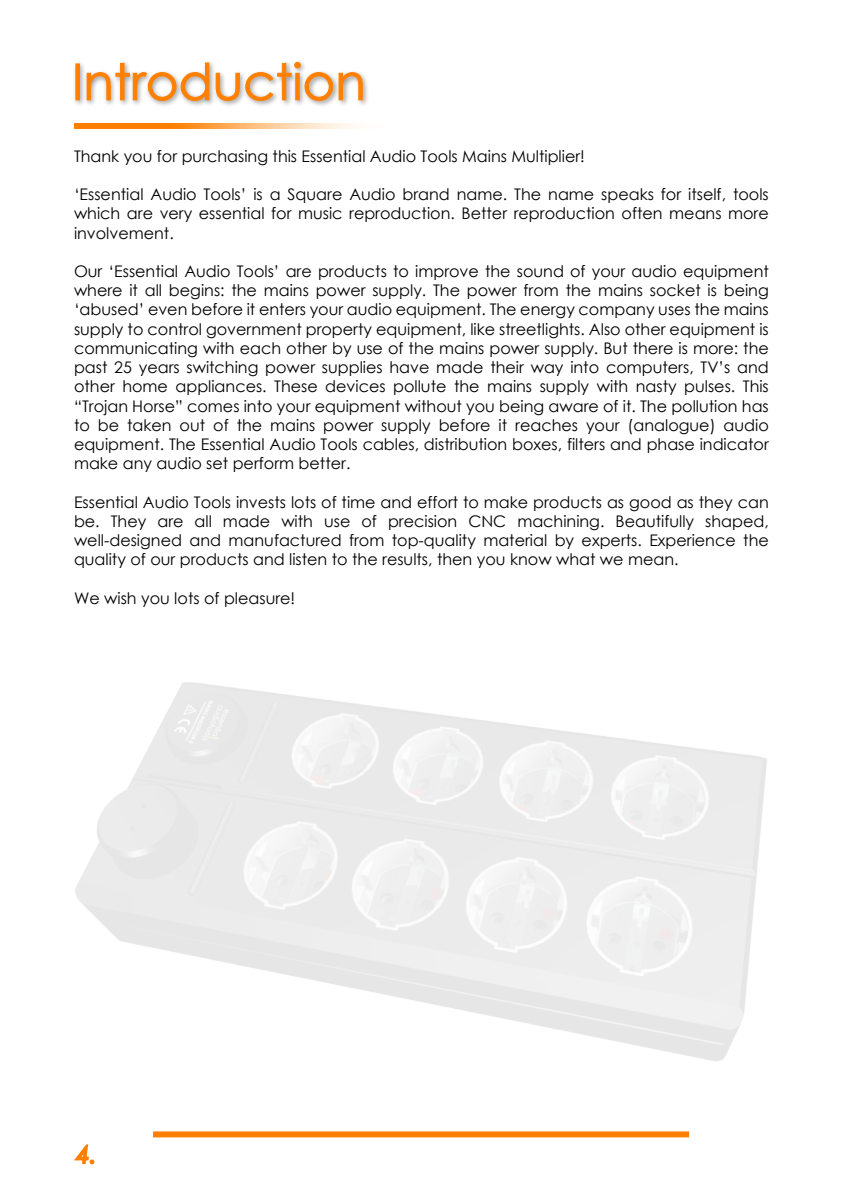
<style>
.page{position:relative;width:842px;height:1191px;background:#fff}
.page>*{position:absolute;margin:0;border:0;box-sizing:border-box;transform-origin:0 0}
.t1{font:50px "Century Gothic";color:#ff8000}
.t2{font:italic 24px "Century Gothic";color:#ff8000}
.t3{font:16px/19.2px "Century Gothic";color:#000;text-align:justify}
</style>
<div class="page">
<img style="left:74px;top:63px;width:294px;height:61px">
<div style="left:75px;top:63px;width:5px;height:37px;border:1px solid #ff8000"></div>
<svg style="left:86px;top:61px;width:277px;height:40px"></svg>
<svg style="left:74px;top:124px;width:282px;height:4px"></svg>
<div style="left:153px;top:1131px;width:536px;height:6px;background:#ff8000"></div>
<svg style="left:74px;top:1144px;width:21px;height:21px"></svg>
<h1 class="t1" style="left:72px;top:47px;width:295px">Introduction</h1>
<p class="t3" style="left:74px;top:146px;width:512px">Thank you for purchasing this Essential Audio Tools Mains Multiplier!</p>
<p class="t3" style="left:74px;top:185px;width:696px">‘Essential Audio Tools’ is a Square Audio brand name. The name speaks for itself, tools which are very essential for music reproduction. Better reproduction often means more involvement.</p>
<p class="t3" style="left:74px;top:261px;width:696px">Our ‘Essential Audio Tools’ are products to improve the sound of your audio equipment where it all begins: the mains power supply. The power from the mains socket is being ‘abused’ even before it enters your audio equipment. The energy company uses the mains supply to control government property equipment, like streetlights. Also other equipment is communicating with each other by use of the mains power supply. But there is more: the past 25 years switching power supplies have made their way into computers, TV’s and other home appliances. These devices pollute the mains supply with nasty pulses. This “Trojan Horse” comes into your equipment without you being aware of it. The pollution has to be taken out of the mains power supply before it reaches your (analogue) audio equipment. The Essential Audio Tools cables, distribution boxes, filters and phase indicator make any audio set perform better.</p>
<p class="t3" style="left:74px;top:492px;width:696px">Essential Audio Tools invests lots of time and effort to make products as good as they can be. They are all made with use of precision CNC machining. Beautifully shaped, well-designed and manufactured from top-quality material by experts. Experience the quality of our products and listen to the results, then you know what we mean.</p>
<p class="t3" style="left:74px;top:588px;width:223px">We wish you lots of pleasure!</p>
<h2 class="t2" style="left:77px;top:1137px;width:21px">4.</h2>
</div>
